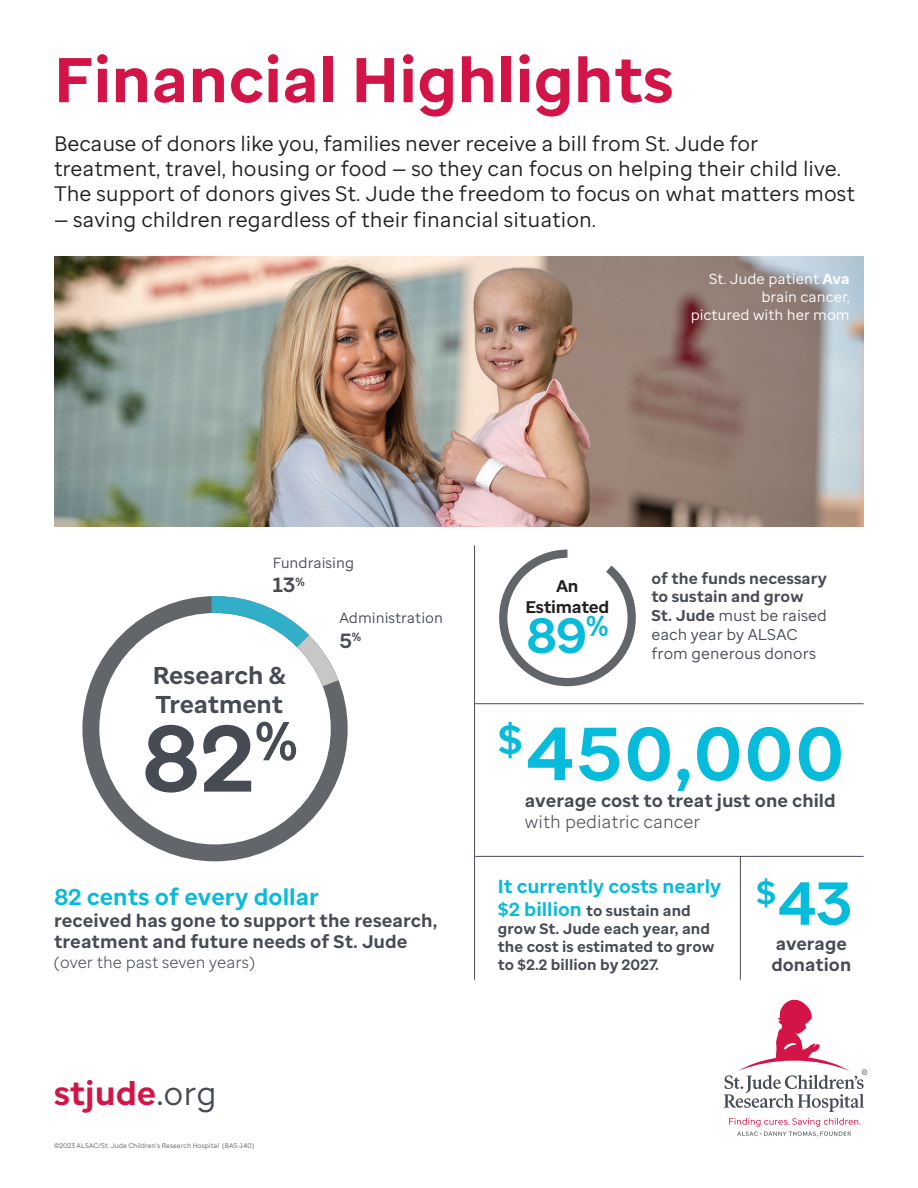
<style>
.page{position:relative;width:918px;height:1188px;background:#fff}
.page>*{position:absolute;margin:0;border:0;box-sizing:border-box;transform-origin:0 0}
.t1{font:700 93.9px "St Jude Sans";color:#464b54}
.t2{font:700 75px "St Jude Sans";letter-spacing:.03em;color:#07bbda}
.t3{font:700 63px "St Jude Sans";color:#d21446}
.t4{font:700 60.45px "St Jude Sans";color:#07bbda}
.t5{font:700 49.35px "St Jude Sans";color:#07bbda}
.t6{font:700 33px "St Jude Sans";color:#d21446}
.t7{font:700 24.3px/29.2px "St Jude Sans";letter-spacing:-.01em;color:#464b54}
.t8{font:700 22.8px "St Jude Sans";color:#07bbda}
.t9{font:21px/25.2px "St Jude Sans";color:#231f20}
.t10{font:700 20.55px "St Jude Sans";color:#464b54}
.t11{font:700 18.9px "St Jude Sans";color:#07bbda}
.t12{font:700 18.15px/21.8px "St Jude Sans";color:#464b54}
.t13{font:700 18px "St Jude Sans";color:#464b54}
.t14{font:300 18px "St Jude Sans";color:#464b54}
.t15{font:700 17.7px/21.3px "St Jude Sans";color:#464b54}
.t16{font:700 16.8px/20.2px "St Jude Sans";letter-spacing:-.02em;color:#231f20;text-align:center}
.t17{font:300 16.35px "St Jude Sans";color:#464b54}
.t18{font:15.6px/18.8px "St Jude Sans";color:#464b54}
.t19{font:700 15px/18px "St Jude Sans";color:#464b54}
.t20{font:14.7px/18px "St Jude Sans";color:#fff;text-align:right}
.t21{font:14.7px "St Jude Sans";color:#464b54}
.t22{font:6.75px "St Jude Sans";color:#5b5f68}
.s1{font-weight:700}
.s2{font-weight:500;color:#464b54}
.s3{font-weight:400;color:#464b54}
.s4{font-size:18.9px;color:#07bbda}
</style>
<div class="page">
<img style="left:54px;top:256px;width:810px;height:270px">
<svg style="left:724px;top:999px;width:143px;height:113px"></svg>
<svg style="left:729px;top:1118px;width:132px;height:19px"></svg>
<svg style="left:499px;top:550px;width:137px;height:136px"></svg>
<svg style="left:82px;top:596px;width:266px;height:265px"></svg>
<svg style="left:212px;top:596px;width:136px;height:133px"></svg>
<hr style="left:475px;top:703px;width:389px;height:1px;background:#464b54">
<hr style="left:475px;top:856px;width:389px;height:1px;background:#464b54">
<hr style="left:474px;top:545px;width:1px;height:435px;background:#464b54">
<hr style="left:740px;top:856px;width:1px;height:124px;background:#464b54">
<h3 class="t3" style="left:54px;top:39px;width:621px">Financial Highlights</h3>
<p class="t9" style="left:54px;top:131px;width:803px">Because of donors like you, families never receive a bill from St. Jude for treatment, travel, housing or food — so they can focus on helping their child live.<br>The support of donors gives St. Jude the freedom to focus on what matters most</p>
<p class="t9" style="left:54px;top:206px;width:544px">— saving children regardless of their financial situation.</p>
<p class="t20" style="left:691px;top:270px;width:161px">St. Jude patient <span class="s1">Ava </span>brain cancer,<br>pictured with her mom</p>
<p class="t21" style="left:273px;top:553px;width:83px">Fundraising</p>
<p class="t10" style="left:273px;top:572px;width:34px">13<sup>%</sup></p>
<p class="t21" style="left:339px;top:608px;width:105px">Administration</p>
<p class="t10" style="left:339px;top:627px;width:23px">5<sup>%</sup></p>
<p class="t7" style="left:153px;top:661px;width:135px">Research &amp;<br>Treatment</p>
<h1 class="t1" style="left:141px;top:697px;width:158px">82<sup>%</sup></h1>
<p class="t8" style="left:54px;top:882px;width:267px">82 cents of every dollar</p>
<p class="t12" style="left:54px;top:909px;width:385px">received has gone to support the research, treatment and future needs of St. Jude</p>
<p class="t17" style="left:54px;top:952px;width:203px">(over the past seven years)</p>
<h3 class="t6" style="left:54px;top:1072px;width:164px">stjude<span class="s2">.</span><span class="s3">org</span></h3>
<p class="t22" style="left:54px;top:1141px;width:202px">©2023 ALSAC/St. Jude Children’s Research Hospital (BAS-140)</p>
<p class="t16" style="left:526px;top:576px;width:85px">An<br>Estimated</p>
<h3 class="t5" style="left:526px;top:603px;width:84px">89<sup>%</sup></h3>
<p class="t18" style="left:651px;top:569px;width:177px"><span class="s1">of the funds necessary to sustain and grow<br>St. Jude</span> must be raised each year by ALSAC from generous donors</p>
<h2 class="t2" style="left:498px;top:705px;width:348px"><sup>$</sup>450,000</h2>
<p class="t13" style="left:525px;top:789px;width:312px">average cost to treat just one child</p>
<p class="t14" style="left:525px;top:810px;width:177px">with pediatric cancer</p>
<p class="t11" style="left:498px;top:874px;width:225px">It currently costs nearly</p>
<p class="t19" style="left:498px;top:902px;width:218px"><span class="s4">$2 billion</span> to sustain and grow St. Jude each year, and the cost is estimated to grow to $2.2 billion by 2027.</p>
<h3 class="t4" style="left:756px;top:864px;width:98px"><sup>$</sup>43</h3>
<p class="t15" style="left:771px;top:933px;width:81px">average donation</p>
</div>
